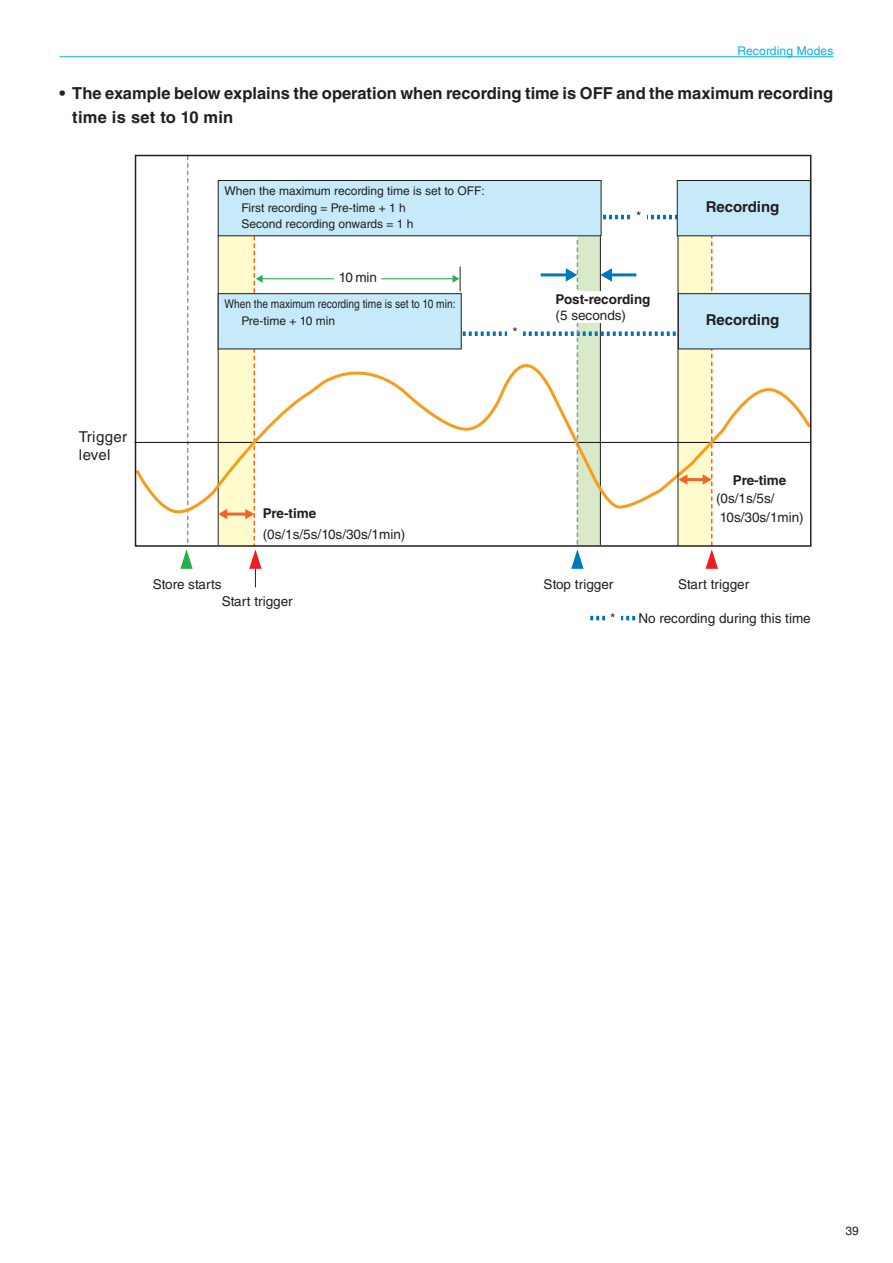
<style>
.page{position:relative;width:893px;height:1263px;background:#fff}
.page>*{position:absolute;margin:0;border:0;box-sizing:border-box;transform-origin:0 0}
.t1{font:700 16.5px/24px "Helvetica LT Std";color:#231f20}
.t2{font:700 15px "Helvetica LT Std";color:#231f20}
.t3{font:15px/18px "Helvetica LT Std";letter-spacing:.025em;color:#231f20}
.t4{font:13.5px/17px "Helvetica LT Std";color:#231f20}
.t5{font:700 13.5px "Helvetica LT Std";color:#231f20}
.t6{font:12px/16.5px "Helvetica LT Std";color:#231f20}
.t7{font:12px/16.5px "Helvetica LT Std";color:#231f20;scale:.85 1}
.t8{font:12px "Helvetica LT Std";letter-spacing:.015em;color:#00aeef}
</style>
<div class="page">
<hr style="left:60px;top:57px;width:773px;height:1px;background:#00aeef">
<div style="left:218px;top:236px;width:36px;height:310px;background:#fffbcc"></div>
<div style="left:678px;top:234px;width:34px;height:312px;background:#fffbcc"></div>
<svg style="left:603px;top:215px;width:74px;height:4px"></svg>
<hr style="left:218px;top:236px;width:1px;height:309px;background:#231f20">
<svg style="left:180px;top:158px;width:13px;height:411px"></svg>
<svg style="left:134px;top:357px;width:678px;height:163px"></svg>
<div style="left:218px;top:294px;width:243px;height:55px;background:#c6eafa"></div>
<div style="left:218px;top:293px;width:244px;height:56px;border:1px solid #231f20"></div>
<div style="left:218px;top:181px;width:383px;height:55px;background:#c6eafa"></div>
<div style="left:218px;top:180px;width:383px;height:56px;border:1px solid #231f20"></div>
<div style="left:678px;top:294px;width:132px;height:55px;background:#c6eafa"></div>
<div style="left:678px;top:293px;width:132px;height:56px;border:1px solid #231f20"></div>
<div style="left:677px;top:181px;width:133px;height:55px;background:#c6eafa"></div>
<div style="left:677px;top:180px;width:134px;height:56px;border:1px solid #231f20"></div>
<hr style="left:686px;top:478px;width:18px;height:3px;background:#f26428">
<svg style="left:703px;top:234px;width:15px;height:335px"></svg>
<div style="left:135px;top:155px;width:676px;height:392px;border:2px solid #231f20"></div>
<svg style="left:590px;top:616px;width:46px;height:4px"></svg>
<div style="left:605px;top:611px;width:15px;height:15px;background:#fff"></div>
<div style="left:631px;top:208px;width:15px;height:15px;background:#fff"></div>
<hr style="left:261px;top:278px;width:193px;height:1px;background:#23b24b">
<svg style="left:245px;top:236px;width:18px;height:351px"></svg>
<svg style="left:453px;top:236px;width:234px;height:333px"></svg>
<hr style="left:334px;top:276px;width:47px;height:4px;background:#fff">
<p class="t8" style="left:737px;top:43px;width:97px">Recording Modes</p>
<p class="t1" style="left:72px;top:81px;width:763px;text-indent:-13px">• The example below explains the operation when recording time is OFF and the maximum recording time is set to 10 min</p>
<p class="t6" style="left:242px;top:183px;width:245px;text-indent:-17px">When the maximum recording time is set to OFF:<br>First recording = Pre-time + 1 h<br>Second recording onwards = 1 h</p>
<p class="t4" style="left:339px;top:269px;width:40px">10 min</p>
<p class="t7" style="left:242px;top:296px;width:253px;text-indent:-17px">When the maximum recording time is set to 10 min:<br>Pre-time + 10 min</p>
<p class="t4" style="left:512px;top:324px;width:7px">*</p>
<p class="t4" style="left:636px;top:208px;width:7px">*</p>
<p class="t5" style="left:556px;top:291px;width:96px">Post-recording</p>
<p class="t4" style="left:556px;top:307px;width:72px">(5 seconds)</p>
<p class="t2" style="left:706px;top:198px;width:75px">Recording</p>
<p class="t2" style="left:706px;top:311px;width:75px">Recording</p>
<p class="t3" style="left:79px;top:428px;width:50px">Trigger level</p>
<p class="t5" style="left:263px;top:505px;width:55px">Pre-time</p>
<p class="t4" style="left:263px;top:525px;width:144px">(0s/1s/5s/10s/30s/1min)</p>
<p class="t4" style="left:222px;top:576px;width:73px;text-indent:-69px">Store starts<br>Start trigger</p>
<p class="t4" style="left:544px;top:576px;width:71px">Stop trigger</p>
<p class="t5" style="left:733px;top:472px;width:55px">Pre-time</p>
<p class="t4" style="left:716px;top:489px;width:89px;line-height:18.8px">(0s/1s/5s/<br>10s/30s/1min)</p>
<p class="t4" style="left:678px;top:576px;width:73px">Start trigger</p>
<p class="t4" style="left:610px;top:610px;width:202px">* No recording during this time</p>
<p class="t6" style="left:845px;top:1223px;width:15px">39</p>
</div>
